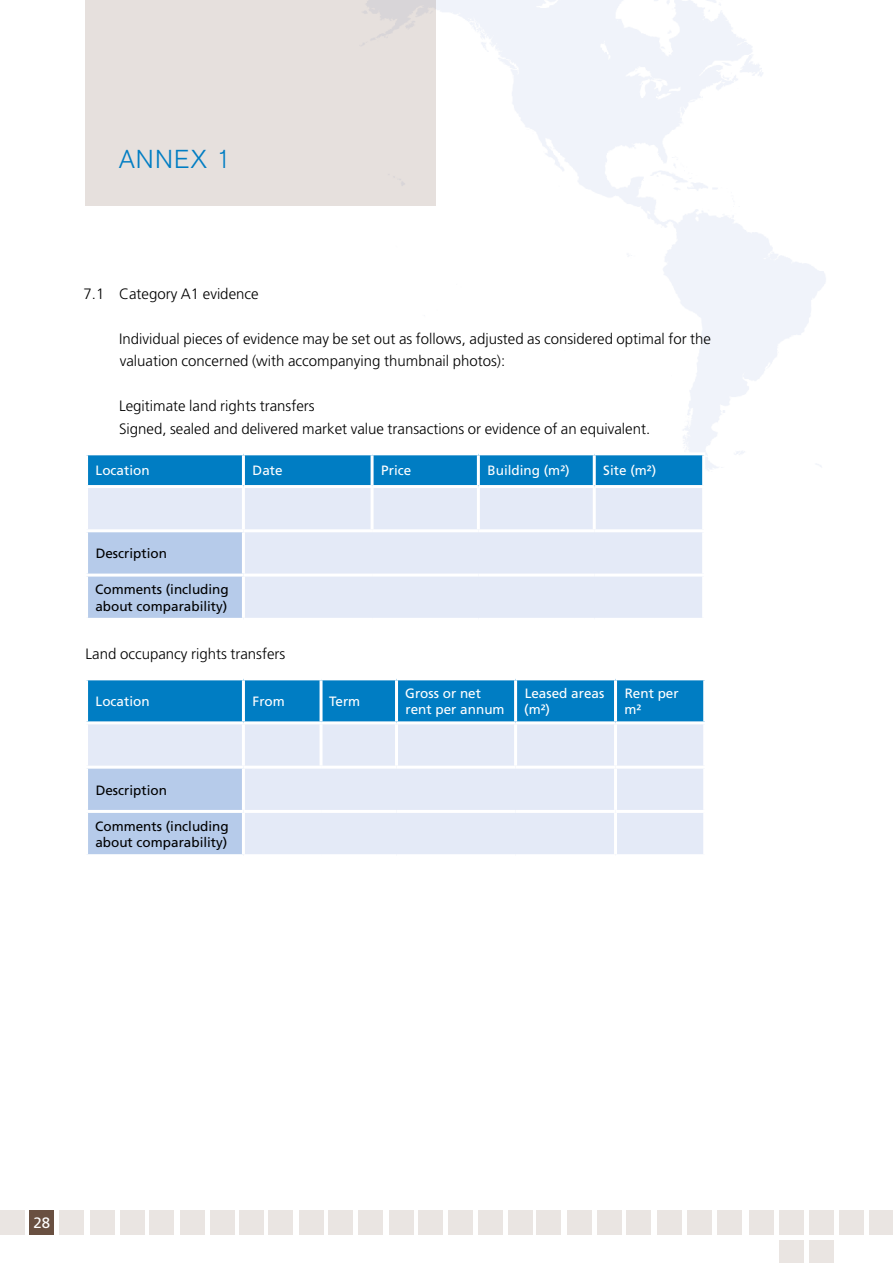
<style>
.page{position:relative;width:893px;height:1263px;background:#fff}
.page>*{position:absolute;margin:0;border:0;box-sizing:border-box;transform-origin:0 0}
.t1{font:300 25.5px "Akzidenz Grotesk";letter-spacing:.05em;color:#007dc3}
.t2{font:300 15px/22.5px "Frutiger";color:#000}
.t3{font:15px "Frutiger";color:#fff}
.t4{font:13.5px/16.5px "Frutiger";color:#fff}
.t5{font:13.5px/16.5px "Frutiger";color:#000}
</style>
<div class="page">
<div style="left:0;top:1210px;width:25px;height:25px;background:#eae5e2"></div>
<div style="left:180px;top:1210px;width:25px;height:25px;background:#eae5e2"></div>
<div style="left:389px;top:1210px;width:24px;height:25px;background:#eae5e2"></div>
<div style="left:657px;top:1210px;width:25px;height:25px;background:#eae5e2"></div>
<div style="left:210px;top:1210px;width:25px;height:25px;background:#eae5e2"></div>
<div style="left:478px;top:1210px;width:25px;height:25px;background:#eae5e2"></div>
<div style="left:418px;top:1210px;width:25px;height:25px;background:#eae5e2"></div>
<div style="left:687px;top:1210px;width:25px;height:25px;background:#eae5e2"></div>
<div style="left:59px;top:1210px;width:25px;height:25px;background:#eae5e2"></div>
<div style="left:268px;top:1210px;width:25px;height:25px;background:#eae5e2"></div>
<div style="left:536px;top:1210px;width:25px;height:25px;background:#eae5e2"></div>
<div style="left:239px;top:1210px;width:25px;height:25px;background:#eae5e2"></div>
<div style="left:508px;top:1210px;width:25px;height:25px;background:#eae5e2"></div>
<div style="left:448px;top:1210px;width:25px;height:25px;background:#eae5e2"></div>
<div style="left:717px;top:1210px;width:24px;height:25px;background:#eae5e2"></div>
<div style="left:90px;top:1210px;width:25px;height:25px;background:#eae5e2"></div>
<div style="left:299px;top:1210px;width:24px;height:25px;background:#eae5e2"></div>
<div style="left:567px;top:1210px;width:25px;height:25px;background:#eae5e2"></div>
<div style="left:120px;top:1210px;width:24px;height:25px;background:#eae5e2"></div>
<div style="left:328px;top:1210px;width:25px;height:25px;background:#eae5e2"></div>
<div style="left:597px;top:1210px;width:25px;height:25px;background:#eae5e2"></div>
<div style="left:149px;top:1210px;width:25px;height:25px;background:#eae5e2"></div>
<div style="left:358px;top:1210px;width:25px;height:25px;background:#eae5e2"></div>
<div style="left:626px;top:1210px;width:25px;height:25px;background:#eae5e2"></div>
<div style="left:749px;top:1210px;width:25px;height:25px;background:#eae5e2"></div>
<div style="left:779px;top:1210px;width:25px;height:25px;background:#eae5e2"></div>
<div style="left:779px;top:1240px;width:25px;height:23px;background:#eae5e2"></div>
<div style="left:809px;top:1210px;width:24px;height:25px;background:#eae5e2"></div>
<div style="left:809px;top:1240px;width:24px;height:23px;background:#eae5e2"></div>
<div style="left:840px;top:1210px;width:24px;height:25px;background:#eae5e2"></div>
<div style="left:869px;top:1210px;width:24px;height:25px;background:#eae5e2"></div>
<div style="left:30px;top:1210px;width:24px;height:25px;background:#695041"></div>
<div style="left:85px;top:0;width:351px;height:206px;background:#e6e0dd"></div>
<div style="left:88px;top:455px;width:614px;height:30px;background:#007dc3"></div>
<div style="left:88px;top:488px;width:614px;height:130px;background:#e4eaf7"></div>
<div style="left:88px;top:532px;width:154px;height:86px;background:#b6cbea"></div>
<hr style="left:243px;top:529px;width:129px;height:3px;background:#fff">
<hr style="left:242px;top:532px;width:3px;height:42px;background:#fff">
<hr style="left:372px;top:529px;width:106px;height:3px;background:#fff">
<hr style="left:478px;top:529px;width:116px;height:3px;background:#fff">
<hr style="left:594px;top:529px;width:111px;height:3px;background:#fff">
<hr style="left:243px;top:574px;width:129px;height:3px;background:#fff">
<hr style="left:242px;top:577px;width:3px;height:41px;background:#fff">
<hr style="left:372px;top:574px;width:106px;height:3px;background:#fff">
<hr style="left:478px;top:574px;width:116px;height:3px;background:#fff">
<hr style="left:594px;top:574px;width:111px;height:3px;background:#fff">
<hr style="left:242px;top:455px;width:3px;height:30px;background:#fff">
<hr style="left:371px;top:455px;width:3px;height:30px;background:#fff">
<hr style="left:477px;top:455px;width:3px;height:30px;background:#fff">
<hr style="left:593px;top:455px;width:3px;height:30px;background:#fff">
<hr style="left:242px;top:488px;width:3px;height:41px;background:#fff">
<hr style="left:371px;top:488px;width:3px;height:41px;background:#fff">
<hr style="left:477px;top:488px;width:3px;height:41px;background:#fff">
<hr style="left:593px;top:488px;width:3px;height:41px;background:#fff">
<hr style="left:85px;top:529px;width:158px;height:3px;background:#fff">
<hr style="left:85px;top:574px;width:158px;height:3px;background:#fff">
<div style="left:88px;top:680px;width:615px;height:41px;background:#007dc3"></div>
<div style="left:88px;top:724px;width:615px;height:130px;background:#e4eaf7"></div>
<div style="left:88px;top:769px;width:154px;height:85px;background:#b6cbea"></div>
<hr style="left:243px;top:766px;width:78px;height:3px;background:#fff">
<hr style="left:242px;top:769px;width:3px;height:41px;background:#fff">
<hr style="left:321px;top:766px;width:75px;height:3px;background:#fff">
<hr style="left:396px;top:766px;width:120px;height:3px;background:#fff">
<hr style="left:516px;top:766px;width:99px;height:3px;background:#fff">
<hr style="left:615px;top:766px;width:91px;height:3px;background:#fff">
<hr style="left:614px;top:769px;width:3px;height:41px;background:#fff">
<hr style="left:243px;top:810px;width:78px;height:3px;background:#fff">
<hr style="left:242px;top:813px;width:3px;height:41px;background:#fff">
<hr style="left:321px;top:810px;width:75px;height:3px;background:#fff">
<hr style="left:396px;top:810px;width:120px;height:3px;background:#fff">
<hr style="left:516px;top:810px;width:99px;height:3px;background:#fff">
<hr style="left:615px;top:810px;width:91px;height:3px;background:#fff">
<hr style="left:614px;top:813px;width:3px;height:41px;background:#fff">
<hr style="left:242px;top:680px;width:3px;height:41px;background:#fff">
<hr style="left:320px;top:680px;width:3px;height:41px;background:#fff">
<hr style="left:395px;top:680px;width:3px;height:41px;background:#fff">
<hr style="left:514px;top:680px;width:3px;height:41px;background:#fff">
<hr style="left:614px;top:680px;width:3px;height:41px;background:#fff">
<hr style="left:242px;top:724px;width:3px;height:42px;background:#fff">
<hr style="left:320px;top:724px;width:3px;height:42px;background:#fff">
<hr style="left:395px;top:724px;width:3px;height:42px;background:#fff">
<hr style="left:514px;top:724px;width:3px;height:42px;background:#fff">
<hr style="left:614px;top:724px;width:3px;height:42px;background:#fff">
<hr style="left:85px;top:766px;width:158px;height:3px;background:#fff">
<hr style="left:85px;top:810px;width:158px;height:3px;background:#fff">
<h1 class="t1" style="left:119px;top:144px;width:113px">ANNEX 1</h1>
<p class="t2" style="left:84px;top:282px;width:177px">7.1 Category A1 evidence</p>
<p class="t2" style="left:119px;top:327px;width:594px">Individual pieces of evidence may be set out as follows, adjusted as considered optimal for the valuation concerned (with accompanying thumbnail photos):</p>
<p class="t2" style="left:119px;top:395px;width:533px">Legitimate land rights transfers<br>Signed, sealed and delivered market value transactions or evidence of an equivalent.</p>
<p class="t4" style="left:96px;top:462px;width:55px">Location</p>
<p class="t4" style="left:253px;top:462px;width:32px">Date</p>
<p class="t4" style="left:381px;top:462px;width:32px">Price</p>
<p class="t4" style="left:488px;top:462px;width:84px">Building (m²)</p>
<p class="t4" style="left:603px;top:462px;width:54px">Site (m²)</p>
<p class="t5" style="left:96px;top:545px;width:73px">Description</p>
<p class="t5" style="left:95px;top:581px;width:135px">Comments (including about comparability)</p>
<p class="t2" style="left:86px;top:642px;width:201px">Land occupancy rights transfers</p>
<p class="t4" style="left:96px;top:693px;width:55px">Location</p>
<p class="t4" style="left:253px;top:693px;width:34px">From</p>
<p class="t4" style="left:329px;top:693px;width:33px">Term</p>
<p class="t4" style="left:405px;top:685px;width:101px">Gross or net rent per annum</p>
<p class="t4" style="left:524px;top:685px;width:82px">Leased areas (m²)</p>
<p class="t4" style="left:625px;top:685px;width:56px">Rent per m²</p>
<p class="t5" style="left:96px;top:781px;width:73px">Description</p>
<p class="t5" style="left:95px;top:817px;width:135px">Comments (including about comparability)</p>
<p class="t3" style="left:33px;top:1214px;width:18px">28</p>
</div>
